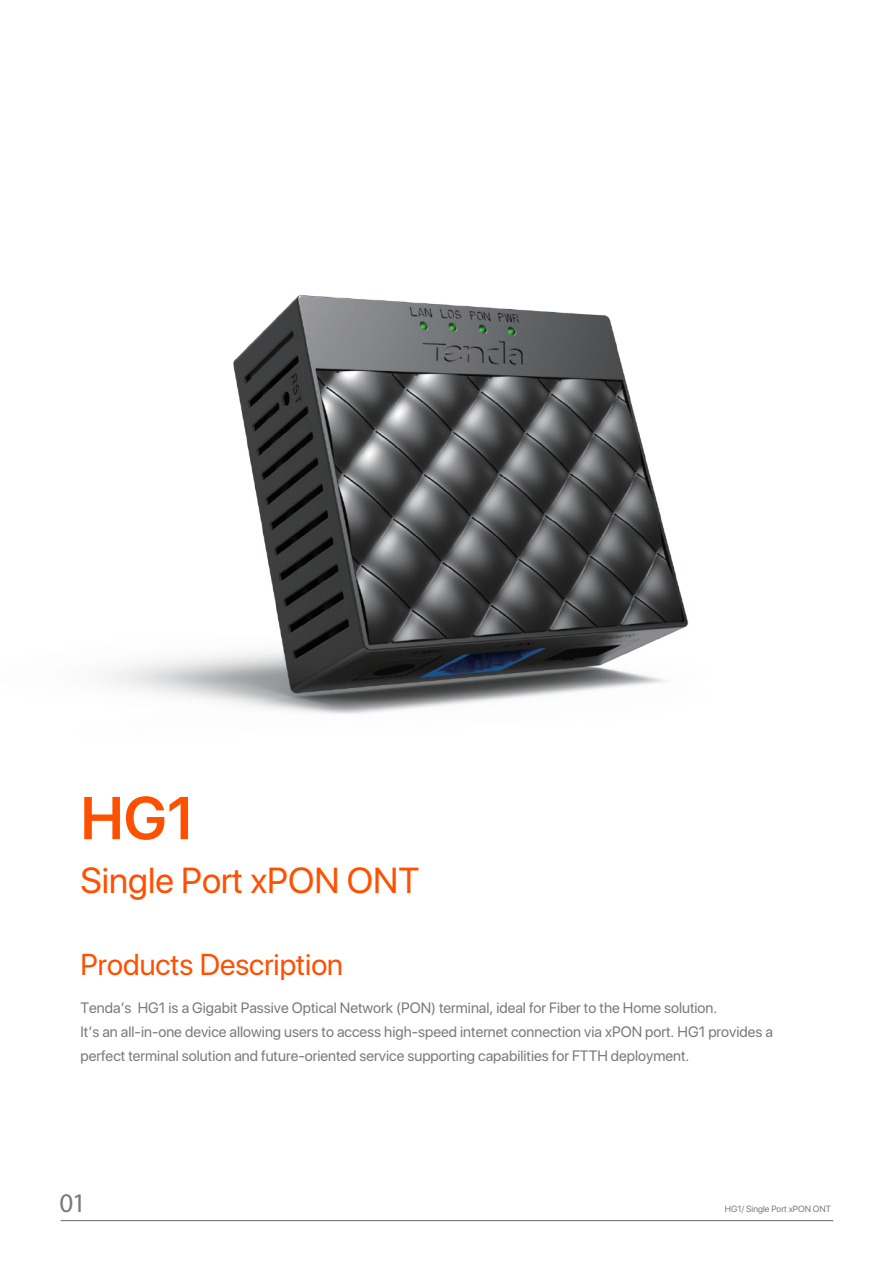
<style>
.page{position:relative;width:893px;height:1263px;background:#fff}
.page>*{position:absolute;margin:0;border:0;box-sizing:border-box;transform-origin:0 0}
.t1{font:600 60px "SF Pro Display";color:#ff5000}
.t2{font:36px "SF Pro Display";color:#ff5000}
.t3{font:30px "SF Pro Display";color:#ff5000}
.t4{font:27px "Myriad Pro";color:#7a7a7d}
.t5{font:15px/24px "SF Pro Display";color:#7a7a7d}
.t6{font:9px "SF Pro Display";color:#7a7a7d}
</style>
<div class="page">
<hr style="left:61px;top:1220px;width:772px;height:1px;background:#656568">
<img style="left:107px;top:295px;width:582px;height:419px">
<h1 class="t1" style="left:81px;top:775px;width:116px">HG1</h1>
<h2 class="t2" style="left:81px;top:852px;width:340px">Single Port xPON ONT</h2>
<h3 class="t3" style="left:81px;top:941px;width:264px">Products Description</h3>
<p class="t5" style="left:81px;top:995px;width:694px">Tenda’s HG1 is a Gigabit Passive Optical Network (PON) terminal, ideal for Fiber to the Home solution.<br>It’s an all-in-one device allowing users to access high-speed internet connection via xPON port. HG1 provides a perfect terminal solution and future-oriented service supporting capabilities for FTTH deployment.</p>
<h3 class="t4" style="left:60px;top:1188px;width:28px">01</h3>
<p class="t6" style="left:725px;top:1202px;width:108px">HG1/ Single Port xPON ONT</p>
</div>
